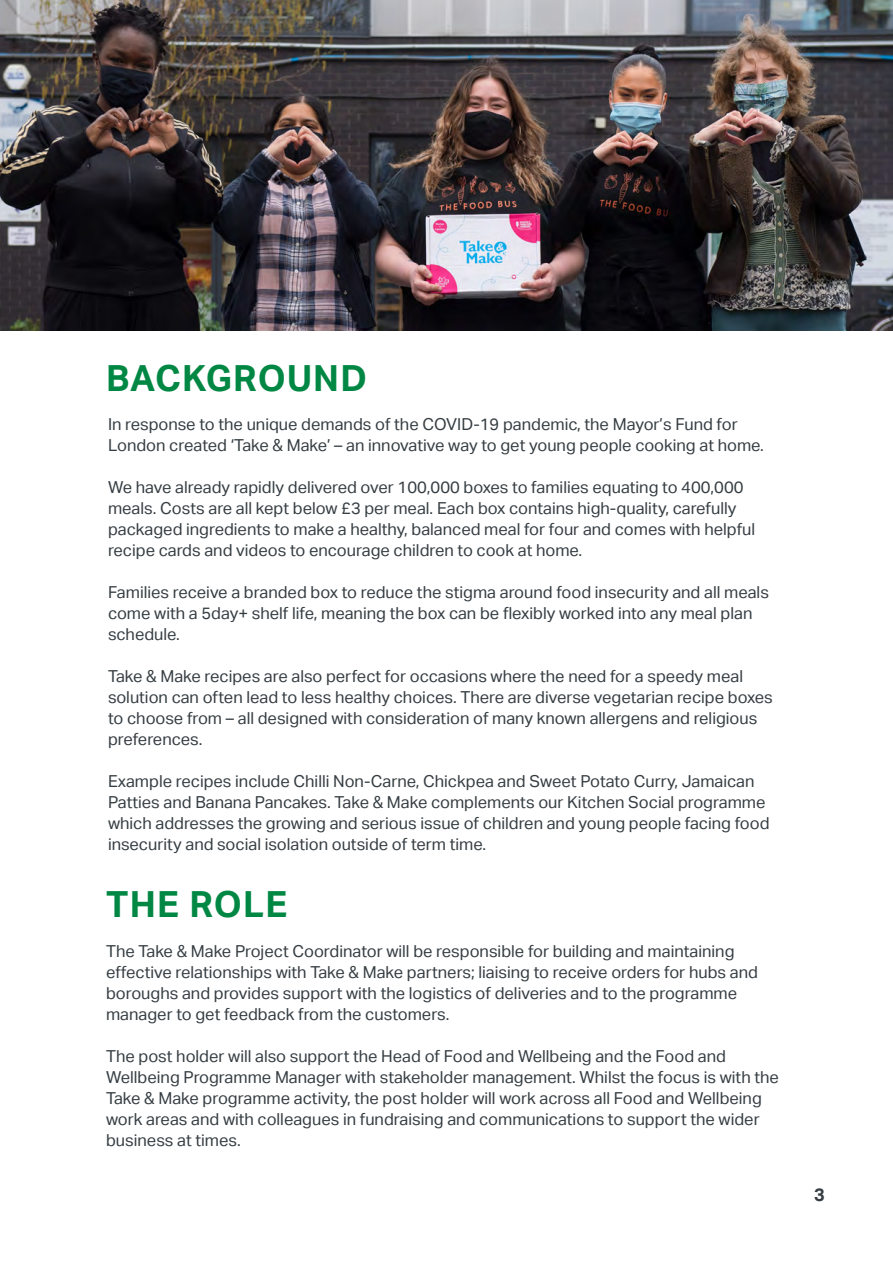
<style>
.page{position:relative;width:893px;height:1263px;background:#fff}
.page>*{position:absolute;margin:0;border:0;box-sizing:border-box;transform-origin:0 0}
.t1{font:700 36px "Aktiv Grotesk";letter-spacing:.035em;color:#008743}
.t2{font:700 18px "Aktiv Grotesk";color:#353d42}
.t3{font:16.5px/21px "Aktiv Grotesk";color:#353d42}
</style>
<div class="page">
<img style="left:0;top:0;width:893px;height:331px">
<h1 class="t1" style="left:106px;top:357px;width:262px">BACKGROUND</h1>
<p class="t3" style="left:108px;top:414px;width:657px">In response to the unique demands of the COVID-19 pandemic, the Mayor’s Fund for<br>London created ‘Take &amp; Make’ – an innovative way to get young people cooking at home.</p>
<p class="t3" style="left:108px;top:477px;width:649px">We have already rapidly delivered over 100,000 boxes to families equating to 400,000 meals. Costs are all kept below £3 per meal. Each box contains high-quality, carefully packaged ingredients to make a healthy, balanced meal for four and comes with helpful recipe cards and videos to encourage children to cook at home.</p>
<p class="t3" style="left:108px;top:582px;width:662px">Families receive a branded box to reduce the stigma around food insecurity and all meals come with a 5day+ shelf life, meaning the box can be flexibly worked into any meal plan schedule.</p>
<p class="t3" style="left:108px;top:666px;width:666px">Take &amp; Make recipes are also perfect for occasions where the need for a speedy meal solution can often lead to less healthy choices. There are diverse vegetarian recipe boxes to choose from – all designed with consideration of many known allergens and religious preferences.</p>
<p class="t3" style="left:108px;top:771px;width:663px">Example recipes include Chilli Non-Carne, Chickpea and Sweet Potato Curry, Jamaican Patties and Banana Pancakes. Take &amp; Make complements our Kitchen Social programme which addresses the growing and serious issue of children and young people facing food insecurity and social isolation outside of term time.</p>
<h1 class="t1" style="left:106px;top:884px;width:183px">THE ROLE</h1>
<p class="t3" style="left:106px;top:941px;width:653px">The Take &amp; Make Project Coordinator will be responsible for building and maintaining effective relationships with Take &amp; Make partners; liaising to receive orders for hubs and boroughs and provides support with the logistics of deliveries and to the programme manager to get feedback from the customers.</p>
<p class="t3" style="left:106px;top:1046px;width:674px">The post holder will also support the Head of Food and Wellbeing and the Food and Wellbeing Programme Manager with stakeholder management. Whilst the focus is with the Take &amp; Make programme activity, the post holder will work across all Food and Wellbeing work areas and with colleagues in fundraising and communications to support the wider business at times.</p>
<p class="t2" style="left:814px;top:1184px;width:12px">3</p>
</div>
